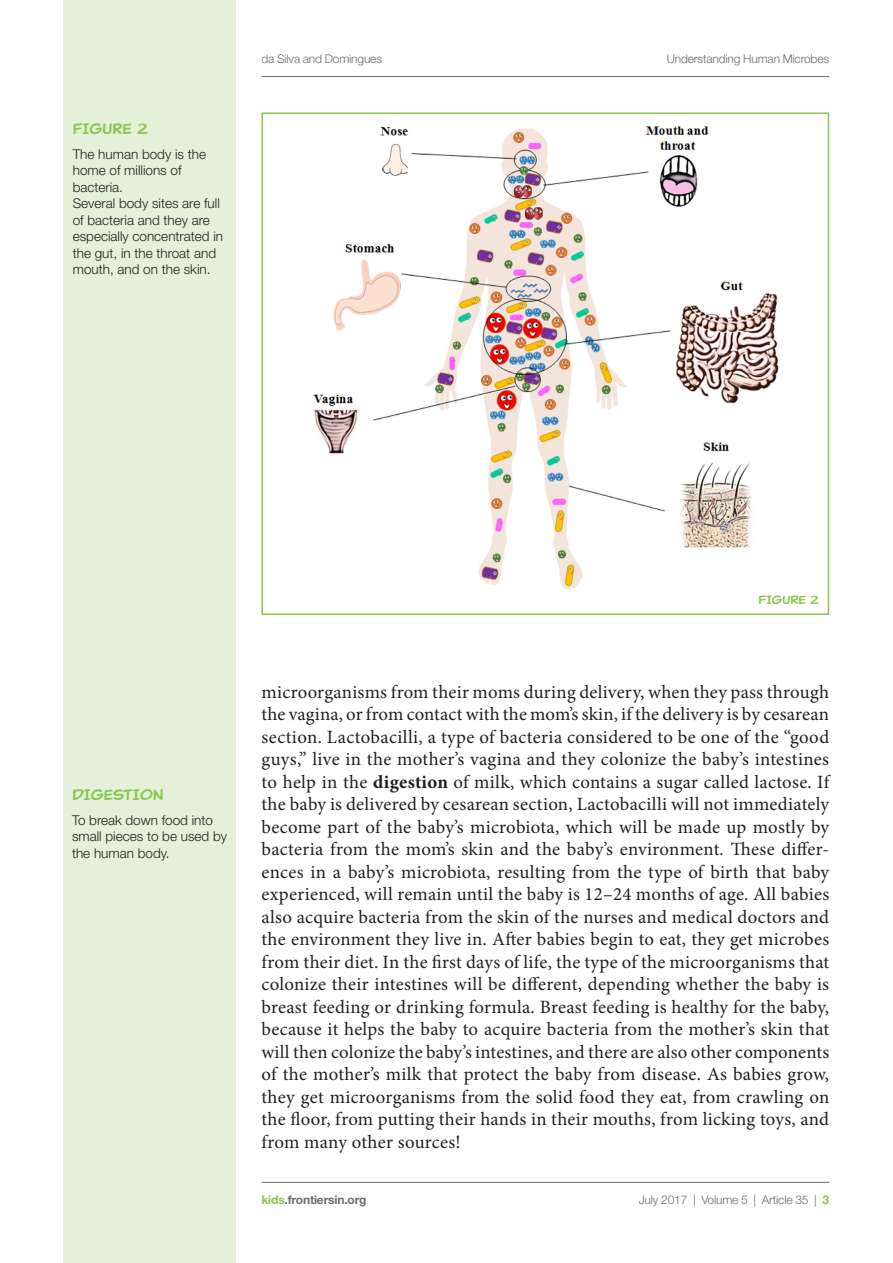
<style>
.page{position:relative;width:893px;height:1263px;background:#fff}
.page>*{position:absolute;margin:0;border:0;box-sizing:border-box;transform-origin:0 0}
.t1{font:18.75px/22.5px "Minion Pro";letter-spacing:.01em;color:#231f20;text-align:justify}
.t2{font:15px "Classic Comic";color:#89c650}
.t3{font:300 13.5px/16.5px "Helvetica Neue LT Std";color:#231f20}
.t4{font:300 12px "Helvetica Neue LT Std";letter-spacing:-.015em;color:#6c6d70}
.t5{font:700 12px "Helvetica Neue LT Std";letter-spacing:-.015em;color:#6c6d70}
.t6{font:12px "Classic Comic";color:#89c650}
.s1{font-weight:700}
.s2{font-style:italic}
.s3{color:#89c650}
.s4{font-weight:700;color:#89c650}
</style>
<div class="page">
<hr style="left:261px;top:76px;width:568px;height:1px;background:#6c6d70">
<div style="left:64px;top:0;width:172px;height:1263px;background:#e4f0d8"></div>
<hr style="left:261px;top:1182px;width:568px;height:1px;background:#6c6d70">
<img style="left:313px;top:126px;width:466px;height:464px">
<div style="left:261px;top:112px;width:568px;height:503px;border:2px solid #89c650"></div>
<p class="t2" style="left:73px;top:118px;width:77px">FIGURE 2</p>
<p class="t3" style="left:73px;top:145px;width:152px">The human body is the home of millions of bacteria.<br>Several body sites are full of bacteria and they are especially concentrated in the gut, in the throat and mouth, and on the skin.</p>
<p class="t4" style="left:261px;top:51px;width:122px">da Silva and Domingues</p>
<p class="t4" style="left:667px;top:51px;width:164px">Understanding Human Microbes</p>
<p class="t2" style="left:72px;top:784px;width:93px">DIGESTION</p>
<p class="t3" style="left:72px;top:811px;width:157px">To break down food into small pieces to be used by the human body.</p>
<p class="t6" style="left:758px;top:592px;width:62px">FIGURE 2</p>
<p class="t1" style="left:261px;top:680px;width:569px">microorganisms from their moms during delivery, when they pass through the vagina, or from contact with the mom’s skin, if the delivery is by cesarean section. Lactobacilli, a type of bacteria considered to be one of the “good guys,” live in the mother’s vagina and they colonize the baby’s intestines to help in the <span class="s1">digestion</span> of milk, which contains a sugar called lactose. If the baby is delivered by cesarean section, Lactobacilli will not immediately become part of the baby’s microbiota, which will be made up mostly by bacteria from the mom’s skin and the baby’s environment<span class="s2">.</span> These differ&shy;ences in a baby’s microbiota, resulting from the type of birth that baby experienced, will remain until the baby is 12–24 months of age. All babies also acquire bacteria from the skin of the nurses and medical doctors and the environment they live in. After babies begin to eat, they get microbes from their diet. In the first days of life, the type of the microorganisms that colonize their intestines will be different, depending whether the baby is breast feeding or drinking formula. Breast feeding is healthy for the baby, because it helps the baby to acquire bacteria from the mother’s skin that will then colonize the baby’s intestines, and there are also other components of the mother’s milk that protect the baby from disease. As babies grow, they get microorganisms from the solid food they eat, from crawling on the floor, from putting their hands in their mouths, from licking toys, and from many other sources!</p>
<p class="t5" style="left:261px;top:1192px;width:107px"><span class="s3">kids</span>.frontiersin.org</p>
<p class="t4" style="left:639px;top:1192px;width:192px">July 2017 | Volume 5 | Article 35 | <span class="s4">3</span></p>
</div>
